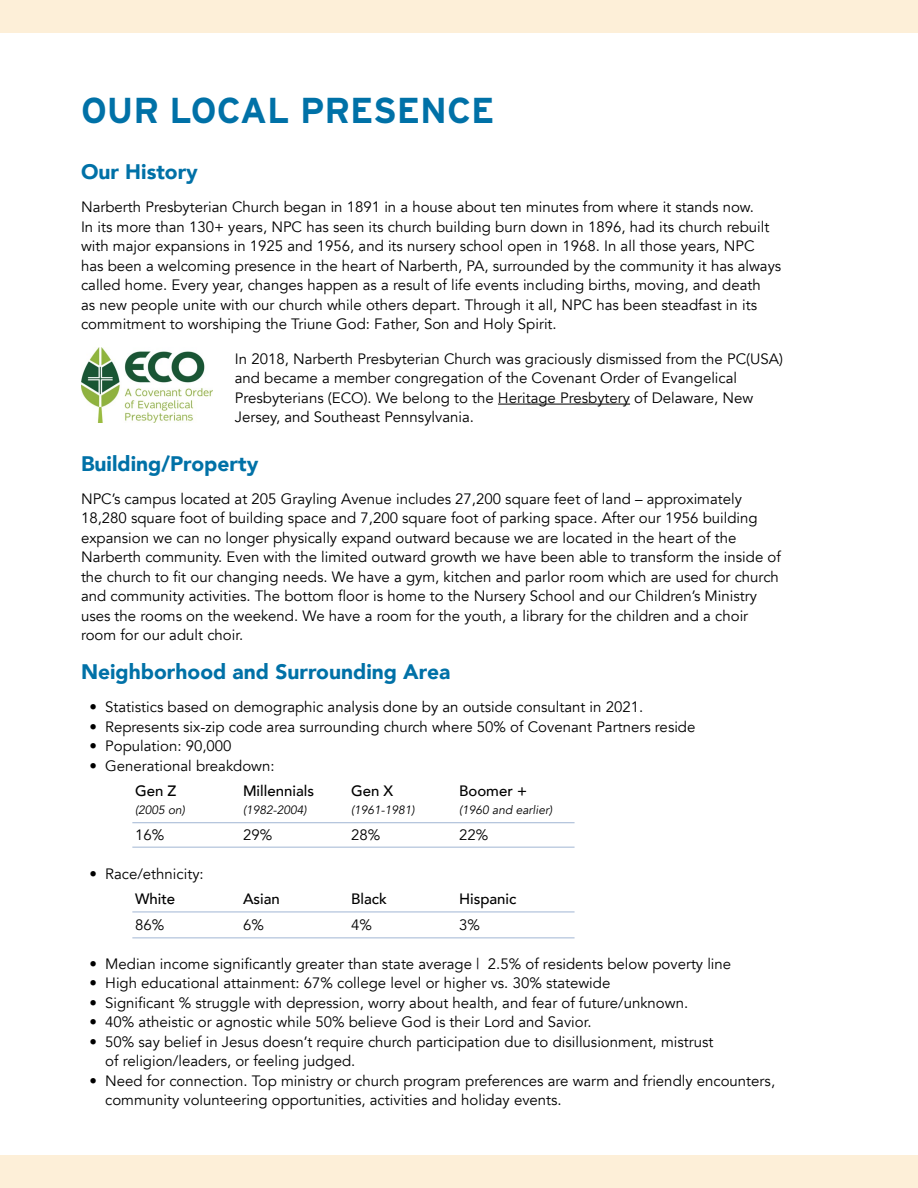
<style>
.page{position:relative;width:918px;height:1188px;background:#fff}
.page>*{position:absolute;margin:0;border:0;box-sizing:border-box;transform-origin:0 0}
.t1{font:700 36px "Interstate";color:#0071a7}
.t2{font:900 21px "Avenir";color:#0071a7}
.t3{font:15px/19.5px "Avenir";color:#000}
.t4{font:500 15px "Avenir";color:#000}
.t5{font:italic 12px "Avenir";color:#000}
</style>
<div class="page">
<div style="left:0;top:0;width:918px;height:33px;background:#fdefd8"></div>
<div style="left:0;top:1155px;width:918px;height:33px;background:#fdefd8"></div>
<img style="left:82px;top:347px;width:131px;height:75px">
<hr style="left:498px;top:404px;width:132px;height:1px;background:#000">
<hr style="left:132px;top:822px;width:443px;height:1px;background:#a1b6d4">
<hr style="left:132px;top:847px;width:443px;height:1px;background:#a1b6d4">
<hr style="left:132px;top:912px;width:443px;height:1px;background:#a1b6d4">
<hr style="left:132px;top:938px;width:443px;height:1px;background:#a1b6d4">
<h1 class="t1" style="left:81px;top:89px;width:415px">OUR LOCAL PRESENCE</h1>
<h2 class="t2" style="left:81px;top:154px;width:118px">Our History</h2>
<p class="t3" style="left:81px;top:198px;width:702px">Narberth Presbyterian Church began in 1891 in a house about ten minutes from where it stands now.<br>In its more than 130+ years, NPC has seen its church building burn down in 1896, had its church rebuilt with major expansions in 1925 and 1956, and its nursery school open in 1968. In all those years, NPC<br>has been a welcoming presence in the heart of Narberth, PA, surrounded by the community it has always called home. Every year, changes happen as a result of life events including births, moving, and death<br>as new people unite with our church while others depart. Through it all, NPC has been steadfast in its commitment to worshiping the Triune God: Father, Son and Holy Spirit.</p>
<p class="t3" style="left:235px;top:349px;width:550px">In 2018, Narberth Presbyterian Church was graciously dismissed from the PC(USA) and became a member congregation of the Covenant Order of Evangelical Presbyterians (ECO). We belong to the Heritage Presbytery of Delaware, New Jersey, and Southeast Pennsylvania.</p>
<h2 class="t2" style="left:81px;top:445px;width:179px">Building/Property</h2>
<p class="t3" style="left:81px;top:489px;width:701px">NPC’s campus located at 205 Grayling Avenue includes 27,200 square feet of land – approximately 18,280 square foot of building space and 7,200 square foot of parking space. After our 1956 building expansion we can no longer physically expand outward because we are located in the heart of the Narberth community. Even with the limited outward growth we have been able to transform the inside of the church to fit our changing needs. We have a gym, kitchen and parlor room which are used for church and community activities. The bottom floor is home to the Nursery School and our Children’s Ministry uses the rooms on the weekend. We have a room for the youth, a library for the children and a choir room for our adult choir.</p>
<h2 class="t2" style="left:81px;top:654px;width:371px">Neighborhood and Surrounding Area</h2>
<p class="t3" style="left:89px;top:697px;width:555px">• Statistics based on demographic analysis done by an outside consultant in 2021.</p>
<p class="t3" style="left:89px;top:717px;width:608px">• Represents six-zip code area surrounding church where 50% of Covenant Partners reside</p>
<p class="t3" style="left:89px;top:736px;width:144px">• Population: 90,000</p>
<p class="t3" style="left:89px;top:756px;width:187px">• Generational breakdown:</p>
<p class="t4" style="left:135px;top:778px;width:43px">Gen Z</p>
<p class="t4" style="left:243px;top:778px;width:73px">Millennials</p>
<p class="t4" style="left:351px;top:778px;width:44px">Gen X</p>
<p class="t4" style="left:459px;top:778px;width:70px">Boomer +</p>
<p class="t5" style="left:135px;top:803px;width:52px">(2005 on)</p>
<p class="t5" style="left:243px;top:803px;width:65px">(1982-2004)</p>
<p class="t5" style="left:351px;top:803px;width:65px">(1961-1981)</p>
<p class="t5" style="left:459px;top:803px;width:95px">(1960 and earlier)</p>
<p class="t3" style="left:135px;top:825px;width:31px">16%</p>
<p class="t3" style="left:243px;top:825px;width:31px">29%</p>
<p class="t3" style="left:351px;top:825px;width:31px">28%</p>
<p class="t3" style="left:459px;top:825px;width:31px">22%</p>
<p class="t3" style="left:89px;top:864px;width:116px">• Race/ethnicity:</p>
<p class="t4" style="left:135px;top:886px;width:42px">White</p>
<p class="t4" style="left:243px;top:886px;width:38px">Asian</p>
<p class="t4" style="left:351px;top:886px;width:37px">Black</p>
<p class="t4" style="left:459px;top:886px;width:59px">Hispanic</p>
<p class="t3" style="left:135px;top:915px;width:31px">86%</p>
<p class="t3" style="left:243px;top:915px;width:22px">6%</p>
<p class="t3" style="left:351px;top:915px;width:22px">4%</p>
<p class="t3" style="left:459px;top:915px;width:22px">3%</p>
<p class="t3" style="left:89px;top:954px;width:643px">• Median income significantly greater than state average | 2.5% of residents below poverty line</p>
<p class="t3" style="left:89px;top:973px;width:523px">• High educational attainment: 67% college level or higher vs. 30% statewide</p>
<p class="t3" style="left:89px;top:993px;width:600px">• Significant % struggle with depression, worry about health, and fear of future/unknown.</p>
<p class="t3" style="left:89px;top:1012px;width:504px">• 40% atheistic or agnostic while 50% believe God is their Lord and Savior.</p>
<p class="t3" style="left:105px;top:1032px;width:610px;text-indent:-16px">• 50% say belief in Jesus doesn’t require church participation due to disillusionment, mistrust of religion/leaders, or feeling judged.</p>
<p class="t3" style="left:105px;top:1071px;width:671px;text-indent:-16px">• Need for connection. Top ministry or church program preferences are warm and friendly encounters, community volunteering opportunities, activities and holiday events.</p>
</div>
